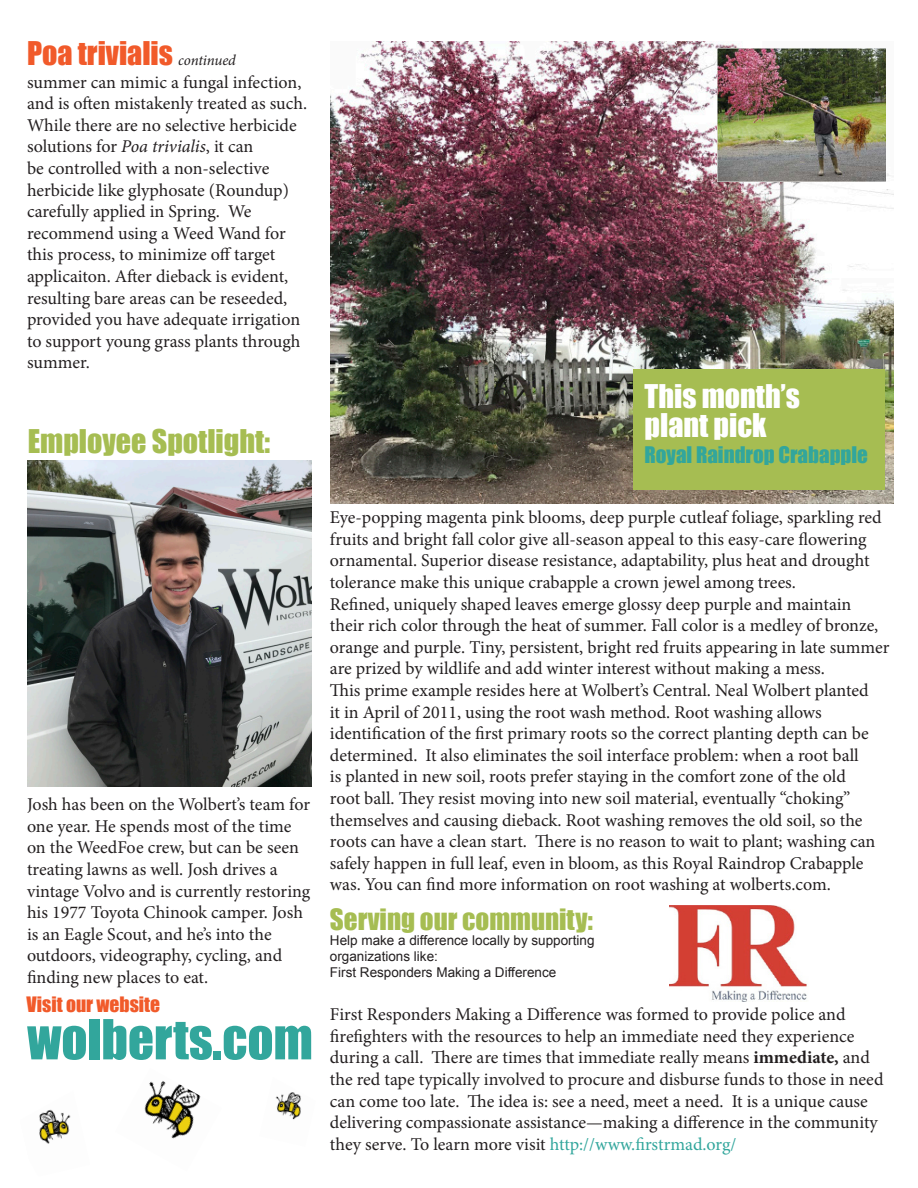
<style>
.page{position:relative;width:918px;height:1188px;background:#fff}
.page>*{position:absolute;margin:0;border:0;box-sizing:border-box;transform-origin:0 0}
.Paragraph_Style_1{font:51px "Impact";color:#32a69c}
.Paragraph_Style_1-2{font:30px "Impact";color:#f15a2a}
.Paragraph_Style_1-3{font:30px "Impact";color:#fff}
.Paragraph_Style_1-4{font:30px "Impact";color:#a6bd52}
.Paragraph_Style_1-5{font:27px "Impact";color:#a6bd52}
.Paragraph_Style_1-6{font:21px "Impact";color:#32a69c}
.Paragraph_Style_1-7{font:19.5px "Impact";color:#f15a2a}
.Paragraph_Style_1-8{font:18px/21.6px "Minion Pro";color:#231f20}
.Paragraph_Style_1-9{font:13.5px/16.2px "Arial";color:#231f20}
.s1{font-family:"Minion Pro";font-style:italic;font-size:15px;color:#231f20}
.s2{font-style:italic}
.s3{font-weight:700}
.s4{color:#32a69c}
</style>
<div class="page">
<img style="left:330px;top:41px;width:563px;height:463px">
<img style="left:717px;top:49px;width:169px;height:133px">
<div style="left:633px;top:369px;width:251px;height:121px;background:#a6bd52"></div>
<img style="left:144px;top:1081px;width:57px;height:58px">
<img style="left:39px;top:1109px;width:32px;height:35px">
<img style="left:275px;top:1092px;width:26px;height:28px">
<img style="left:28px;top:460px;width:283px;height:326px">
<img style="left:670px;top:905px;width:137px;height:96px">
<p class="Paragraph_Style_1-2" style="left:27px;top:30px;width:210px">Poa trivialis <span class="s1">continued</span></p>
<p class="Paragraph_Style_1-8" style="left:27px;top:71px;width:282px">summer can mimic a fungal infection, and is often mistakenly treated as such.</p>
<p class="Paragraph_Style_1-8" style="left:27px;top:114px;width:275px">While there are no selective herbicide solutions for <span class="s2">Poa trivialis</span>, it can<br>be controlled with a non-selective herbicide like glyphosate (Roundup) carefully applied in Spring. We recommend using a Weed Wand for this process, to minimize off target applicaiton. After dieback is evident, resulting bare areas can be reseeded, provided you have adequate irrigation to support young grass plants through summer.</p>
<p class="Paragraph_Style_1-4" style="left:28px;top:418px;width:244px">Employee Spotlight:</p>
<p class="Paragraph_Style_1-8" style="left:27px;top:794px;width:285px">Josh has been on the Wolbert’s team for one year. He spends most of the time on the WeedFoe crew, but can be seen treating lawns as well. Josh drives a vintage Volvo and is currently restoring his 1977 Toyota Chinook camper. Josh is an Eagle Scout, and he’s into the outdoors, videography, cycling, and finding new places to eat.</p>
<p class="Paragraph_Style_1" style="left:27px;top:1000px;width:287px">wolberts.com</p>
<p class="Paragraph_Style_1-7" style="left:27px;top:989px;width:135px">Visit our website</p>
<p class="Paragraph_Style_1-3" style="left:645px;top:373px;width:157px">This month’s</p>
<p class="Paragraph_Style_1-3" style="left:645px;top:402px;width:124px">plant pick</p>
<p class="Paragraph_Style_1-6" style="left:645px;top:439px;width:225px">Royal Raindrop Crabapple</p>
<p class="Paragraph_Style_1-8" style="left:330px;top:507px;width:553px">Eye-popping magenta pink blooms, deep purple cutleaf foliage, sparkling red fruits and bright fall color give all-season appeal to this easy-care flowering ornamental. Superior disease resistance, adaptability, plus heat and drought tolerance make this unique crabapple a crown jewel among trees.</p>
<p class="Paragraph_Style_1-8" style="left:330px;top:593px;width:561px">Refined, uniquely shaped leaves emerge glossy deep purple and maintain their rich color through the heat of summer. Fall color is a medley of bronze, orange and purple. Tiny, persistent, bright red fruits appearing in late summer are prized by wildlife and add winter interest without making a mess.</p>
<p class="Paragraph_Style_1-8" style="left:330px;top:679px;width:547px">This prime example resides here at Wolbert’s Central. Neal Wolbert planted it in April of 2011, using the root wash method. Root washing allows identification of the first primary roots so the correct planting depth can be determined. It also eliminates the soil interface problem: when a root ball<br>is planted in new soil, roots prefer staying in the comfort zone of the old root ball. They resist moving into new soil material, eventually “choking” themselves and causing dieback. Root washing removes the old soil, so the roots can have a clean start. There is no reason to wait to plant; washing can safely happen in full leaf, even in bloom, as this Royal Raindrop Crabapple was. You can find more information on root washing at wolberts.com.</p>
<p class="Paragraph_Style_1-5" style="left:330px;top:898px;width:265px">Serving our community:</p>
<p class="Paragraph_Style_1-9" style="left:330px;top:932px;width:266px">Help make a difference locally by supporting organizations like:</p>
<p class="Paragraph_Style_1-9" style="left:330px;top:965px;width:228px">First Responders Making a Difference</p>
<p class="Paragraph_Style_1-8" style="left:330px;top:1004px;width:555px">First Responders Making a Difference was formed to provide police and firefighters with the resources to help an immediate need they experience during a call. There are times that immediate really means <span class="s3">immediate,</span> and the red tape typically involved to procure and disburse funds to those in need can come too late. The idea is: see a need, meet a need. It is a unique cause delivering compassionate assistance—making a difference in the community they serve. To learn more visit <span class="s4">http://www.firstrmad.org/</span></p>
</div>
